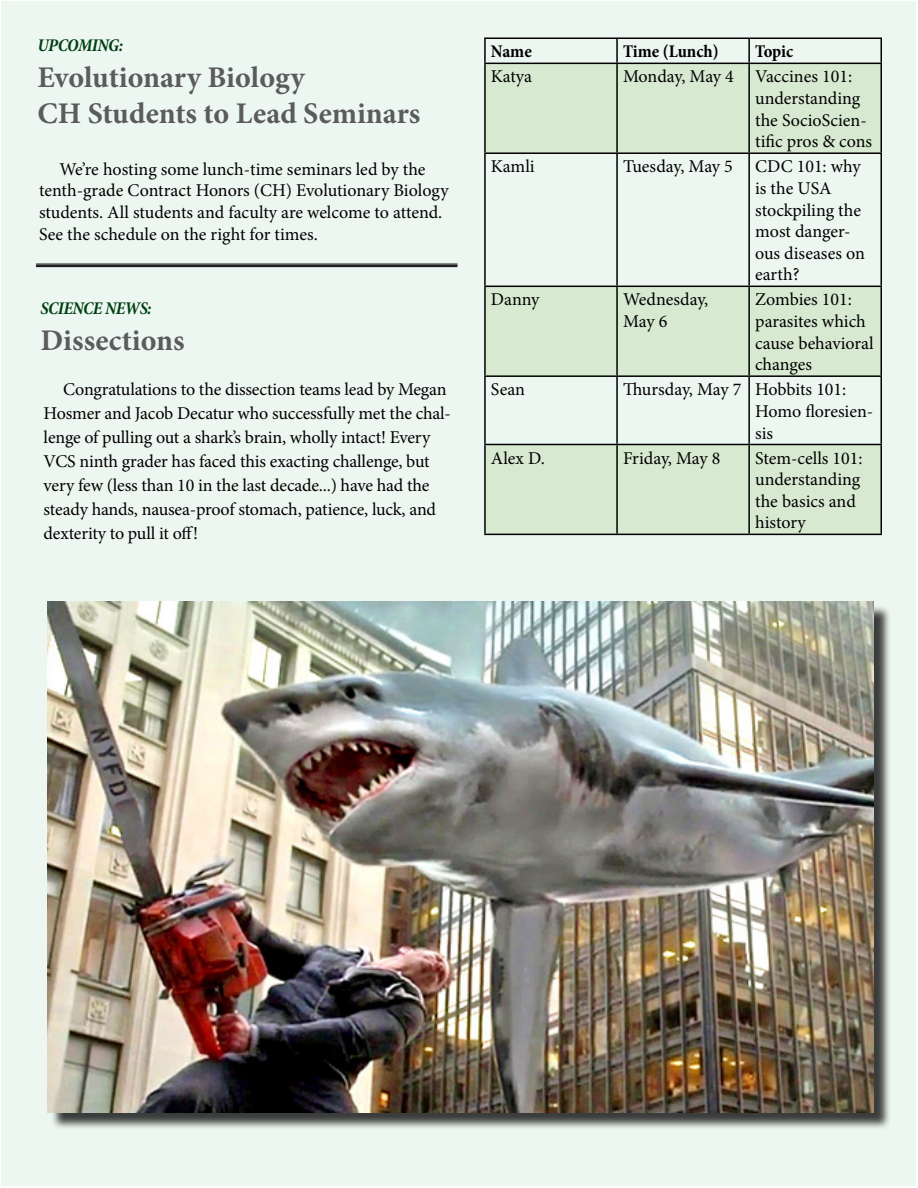
<style>
.page{position:relative;width:918px;height:1188px;background:#fff}
.page>*{position:absolute;margin:0;border:0;box-sizing:border-box;transform-origin:0 0}
.t1{font:700 30px/36px "Minion Pro";color:#5a5b5d}
.t2{font:18px/21.6px "Minion Pro";letter-spacing:-.005em;color:#000}
.t3{font:italic 700 condensed 18px "Minion Pro";letter-spacing:-.03em;color:#003f12}
.t4{font:700 condensed 18px "Minion Pro";color:#000}
</style>
<div class="page">
<div style="left:2px;top:2px;width:914px;height:1184px;background:#edf7f1"></div>
<svg style="left:486px;top:64px;width:394px;height:470px;fill:#d8e9d2"></svg>
<hr style="left:484px;top:38px;width:133px;height:1px;background:#000">
<hr style="left:484px;top:39px;width:2px;height:24px;background:#000">
<hr style="left:617px;top:38px;width:132px;height:1px;background:#000">
<hr style="left:616px;top:39px;width:2px;height:24px;background:#000">
<hr style="left:749px;top:38px;width:133px;height:1px;background:#000">
<hr style="left:748px;top:39px;width:2px;height:24px;background:#000">
<hr style="left:880px;top:39px;width:2px;height:24px;background:#000">
<hr style="left:484px;top:63px;width:133px;height:1px;background:#000">
<hr style="left:484px;top:64px;width:2px;height:88px;background:#000">
<hr style="left:617px;top:63px;width:132px;height:1px;background:#000">
<hr style="left:616px;top:64px;width:2px;height:88px;background:#000">
<hr style="left:749px;top:63px;width:133px;height:1px;background:#000">
<hr style="left:748px;top:64px;width:2px;height:88px;background:#000">
<hr style="left:880px;top:64px;width:2px;height:88px;background:#000">
<hr style="left:484px;top:152px;width:133px;height:2px;background:#000">
<hr style="left:484px;top:154px;width:2px;height:132px;background:#000">
<hr style="left:617px;top:152px;width:132px;height:2px;background:#000">
<hr style="left:616px;top:154px;width:2px;height:132px;background:#000">
<hr style="left:749px;top:152px;width:133px;height:2px;background:#000">
<hr style="left:748px;top:154px;width:2px;height:132px;background:#000">
<hr style="left:880px;top:154px;width:2px;height:132px;background:#000">
<hr style="left:484px;top:286px;width:133px;height:1px;background:#000">
<hr style="left:484px;top:287px;width:2px;height:88px;background:#000">
<hr style="left:617px;top:286px;width:132px;height:1px;background:#000">
<hr style="left:616px;top:287px;width:2px;height:88px;background:#000">
<hr style="left:749px;top:286px;width:133px;height:1px;background:#000">
<hr style="left:748px;top:287px;width:2px;height:88px;background:#000">
<hr style="left:880px;top:287px;width:2px;height:88px;background:#000">
<hr style="left:484px;top:375px;width:133px;height:2px;background:#000">
<hr style="left:484px;top:377px;width:2px;height:67px;background:#000">
<hr style="left:617px;top:375px;width:132px;height:2px;background:#000">
<hr style="left:616px;top:377px;width:2px;height:67px;background:#000">
<hr style="left:749px;top:375px;width:133px;height:2px;background:#000">
<hr style="left:748px;top:377px;width:2px;height:67px;background:#000">
<hr style="left:880px;top:377px;width:2px;height:67px;background:#000">
<hr style="left:484px;top:444px;width:133px;height:1px;background:#000">
<hr style="left:484px;top:445px;width:2px;height:89px;background:#000">
<hr style="left:617px;top:444px;width:132px;height:1px;background:#000">
<hr style="left:616px;top:445px;width:2px;height:89px;background:#000">
<hr style="left:749px;top:444px;width:133px;height:1px;background:#000">
<hr style="left:748px;top:445px;width:2px;height:89px;background:#000">
<hr style="left:880px;top:445px;width:2px;height:89px;background:#000">
<hr style="left:484px;top:534px;width:133px;height:1px;background:#000">
<hr style="left:617px;top:534px;width:132px;height:1px;background:#000">
<hr style="left:749px;top:534px;width:133px;height:1px;background:#000">
<hr style="left:36px;top:264px;width:422px;height:1px;background:#000">
<hr style="left:36px;top:265px;width:422px;height:1px;background:#000">
<hr style="left:36px;top:266px;width:422px;height:1px;background:#000">
<div style="left:51px;top:605px;width:840px;height:525px;background:#000;opacity:.75"></div>
<img style="left:48px;top:602px;width:825px;height:511px">
<p class="t3" style="left:38px;top:32px;width:87px">UPCOMING:</p>
<h1 class="t1" style="left:38px;top:59px;width:384px">Evolutionary Biology<br>CH Students to Lead Seminars</h1>
<p class="t2" style="left:39px;top:158px;width:411px;text-indent:20px">We’re hosting some lunch-time seminars led by the tenth-grade Contract Honors (CH) Evolutionary Biology students. All students and faculty are welcome to attend.<br>See the schedule on the right for times.</p>
<p class="t3" style="left:40px;top:296px;width:113px">SCIENCE NEWS:</p>
<h1 class="t1" style="left:40px;top:322px;width:146px">Dissections</h1>
<p class="t2" style="left:44px;top:378px;width:409px;line-height:24px;text-indent:20px">Congratulations to the dissection teams lead by Megan Hosmer and Jacob Decatur who successfully met the chal&shy;lenge of pulling out a shark’s brain, wholly intact! Every VCS ninth grader has faced this exacting challenge, but very few (less than 10 in the last decade...) have had the steady hands, nausea-proof stomach, patience, luck, and dexterity to pull it off!</p>
<p class="t4" style="left:491px;top:39px;width:42px">Name</p>
<p class="t4" style="left:623px;top:39px;width:97px">Time (Lunch)</p>
<p class="t4" style="left:755px;top:39px;width:40px">Topic</p>
<p class="t2" style="left:491px;top:66px;width:43px">Katya</p>
<p class="t2" style="left:755px;top:66px;width:119px;text-indent:-132px">Monday, May 4 Vaccines 101: understanding the SocioScien&shy;tific pros &amp; cons</p>
<p class="t2" style="left:491px;top:156px;width:45px">Kamli</p>
<p class="t2" style="left:755px;top:156px;width:111px;text-indent:-132px">Tuesday, May 5 CDC 101: why is the USA stockpiling the most danger&shy;ous diseases on earth?</p>
<p class="t2" style="left:491px;top:289px;width:50px">Danny</p>
<p class="t2" style="left:623px;top:289px;width:87px">Wednesday,<br>May 6</p>
<p class="t2" style="left:755px;top:289px;width:120px">Zombies 101: parasites which cause behavioral changes</p>
<p class="t2" style="left:491px;top:379px;width:36px">Sean</p>
<p class="t2" style="left:755px;top:379px;width:120px;text-indent:-132px">Thursday, May 7 Hobbits 101:<br>Homo floresien&shy;sis</p>
<p class="t2" style="left:491px;top:447px;width:55px">Alex D.</p>
<p class="t2" style="left:623px;top:447px;width:99px">Friday, May 8</p>
<p class="t2" style="left:755px;top:447px;width:109px">Stem-cells 101: understanding the basics and history</p>
</div>
